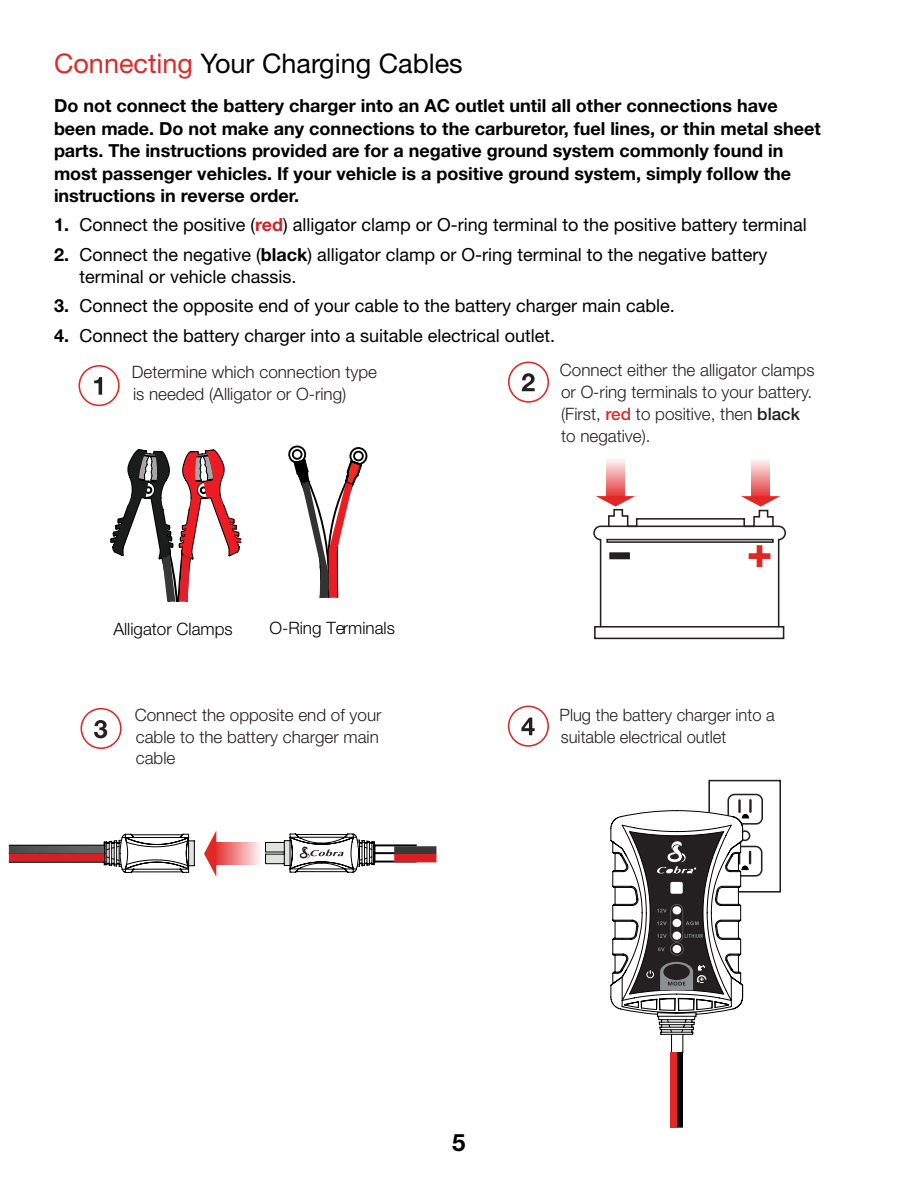
<style>
.page{position:relative;width:918px;height:1188px;background:#fff}
.page>*{position:absolute;margin:0;border:0;box-sizing:border-box;transform-origin:0 0}
.t1{font:27px "Helvetica Neue LT Std";color:#000}
.t2{font:700 24px "Helvetica Neue LT Std";color:#000}
.t3{font:700 18px/22.5px "Helvetica Neue LT Std";color:#000}
.t4{font:18px/22.5px "Helvetica Neue LT Std";color:#000}
.t5{font:300 17.1px/21.9px "Helvetica Neue LT Std";color:#241f21}
.t6{font:300 17.1px "Helvetica Neue LT Std";color:#000}
.s1{color:#e12827}
.s2{font-weight:700}
.s3{font-weight:700;color:#d2232a}
.s4{font-weight:500;color:#e12827}
.s5{font-weight:500}
</style>
<div class="page">
<div style="left:671px;top:1051px;width:12px;height:76px;background:#000"></div>
<div style="left:751px;top:457px;width:19px;height:42px;background:linear-gradient(to bottom,#fff,#e33131)"></div>
<svg style="left:94px;top:377px;width:8px;height:18px"></svg>
<div style="left:79px;top:365px;width:41px;height:41px;border:2px solid #e12827;border-radius:50%"></div>
<svg style="left:522px;top:373px;width:13px;height:18px"></svg>
<div style="left:508px;top:362px;width:41px;height:41px;border:2px solid #e12827;border-radius:50%"></div>
<div style="left:606px;top:457px;width:19px;height:42px;background:linear-gradient(to bottom,#fff,#e33130)"></div>
<svg style="left:593px;top:496px;width:193px;height:144px"></svg>
<svg style="left:94px;top:720px;width:13px;height:18px"></svg>
<div style="left:81px;top:708px;width:41px;height:41px;border:2px solid #e12827;border-radius:50%"></div>
<svg style="left:521px;top:718px;width:14px;height:17px"></svg>
<div style="left:508px;top:706px;width:41px;height:41px;border:2px solid #e12827;border-radius:50%"></div>
<svg style="left:216px;top:843px;width:44px;height:21px"></svg>
<svg style="left:204px;top:831px;width:12px;height:45px"></svg>
<hr style="left:374px;top:852px;width:43px;height:2px;background:#000">
<hr style="left:374px;top:844px;width:43px;height:2px;background:#000">
<div style="left:394px;top:846px;width:42px;height:8px;background:#383838"></div>
<hr style="left:374px;top:861px;width:43px;height:2px;background:#000">
<div style="left:394px;top:854px;width:42px;height:8px;background:#d81f26"></div>
<svg style="left:265px;top:833px;width:110px;height:40px"></svg>
<svg style="left:9px;top:833px;width:186px;height:40px"></svg>
<svg style="left:610px;top:779px;width:171px;height:274px"></svg>
<div style="left:671px;top:1052px;width:6px;height:76px;background:#e12827"></div>
<svg style="left:288px;top:445px;width:80px;height:154px"></svg>
<svg style="left:110px;top:449px;width:132px;height:153px"></svg>
<h1 class="t1" style="left:54px;top:48px;width:410px"><span class="s1">Connecting</span> Your Charging Cables</h1>
<p class="t3" style="left:54px;top:94px;width:768px">Do not connect the battery charger into an AC outlet until all other connections have been made. Do not make any connections to the carburetor, fuel lines, or thin metal sheet parts. The instructions provided are for a negative ground system commonly found in most passenger vehicles. If your vehicle is a positive ground system, simply follow the instructions in reverse order.</p>
<p class="t4" style="left:54px;top:214px;width:754px"><span class="s2">1.</span> Connect the positive (<span class="s3">red</span>) alligator clamp or O-ring terminal to the positive battery terminal</p>
<p class="t4" style="left:80px;top:243px;width:690px;text-indent:-26px"><span class="s2">2.</span> Connect the negative (<span class="s2">black</span>) alligator clamp or O-ring terminal to the negative battery terminal or vehicle chassis.</p>
<p class="t4" style="left:54px;top:295px;width:622px"><span class="s2">3.</span> Connect the opposite end of your cable to the battery charger main cable.</p>
<p class="t4" style="left:54px;top:324px;width:503px"><span class="s2">4.</span> Connect the battery charger into a suitable electrical outlet.</p>
<p class="t5" style="left:132px;top:361px;width:247px">Determine which connection type is needed (Alligator or O-ring)</p>
<p class="t5" style="left:560px;top:359px;width:256px">Connect either the alligator clamps or O-ring terminals to your battery. (First, <span class="s4">red</span> to positive, then <span class="s5">black </span>to negative).</p>
<p class="t6" style="left:113px;top:618px;width:121px">Alligator Clamps</p>
<p class="t6" style="left:269px;top:617px;width:127px">O-Ring Terminals</p>
<p class="t5" style="left:135px;top:703px;width:248px">Connect the opposite end of your cable to the battery charger main cable</p>
<p class="t5" style="left:560px;top:703px;width:217px">Plug the battery charger into a suitable electrical outlet</p>
<h2 class="t2" style="left:452px;top:1128px;width:15px">5</h2>
</div>
